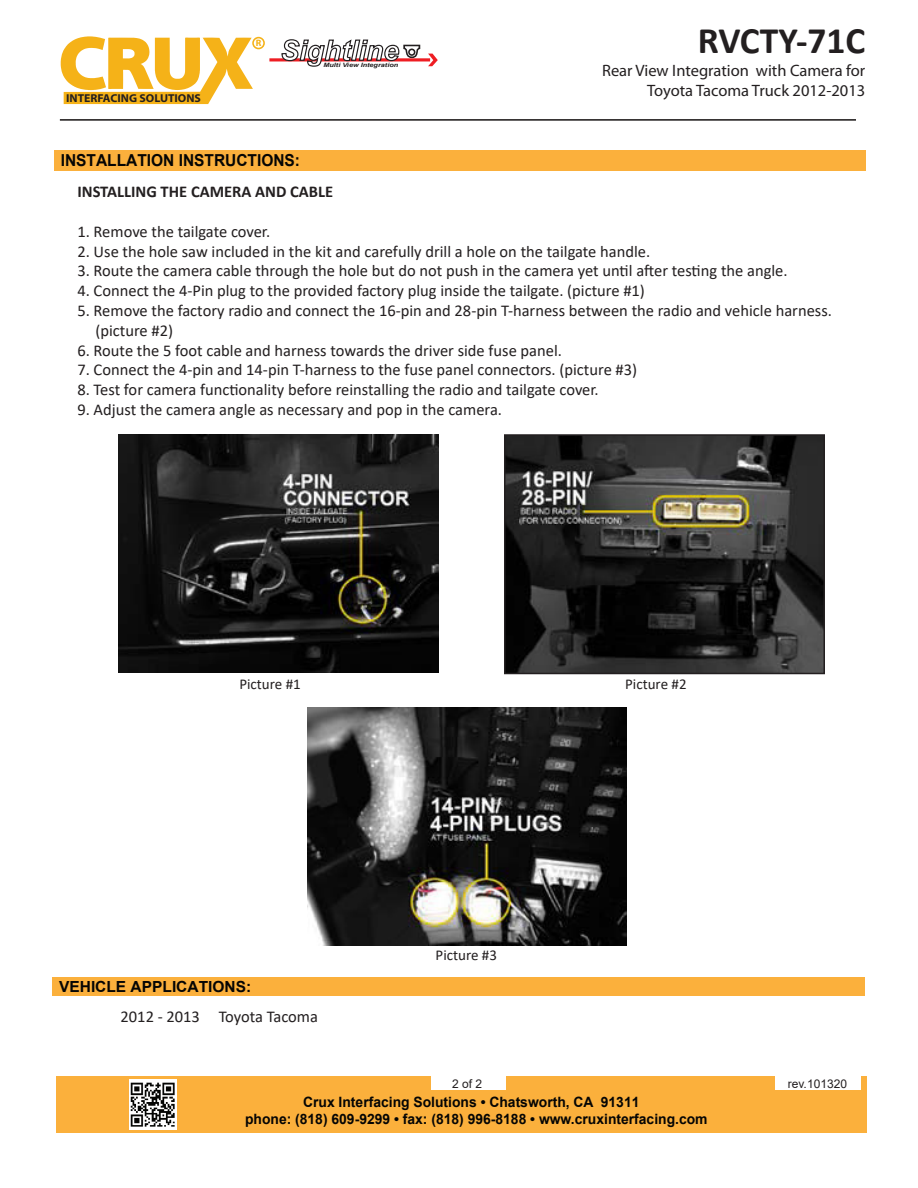
<style>
.page{position:relative;width:918px;height:1188px;background:#fff}
.page>*{position:absolute;margin:0;border:0;box-sizing:border-box;transform-origin:0 0}
.t1{font:700 37.5px "Calibri";color:#231f20}
.t2{font:italic 700 28.05px "Arial";color:#fff}
.t3{font:16.5px/19.8px "Calibri";color:#231f20}
.t4{font:16.5px "Myriad Pro";color:#231f20}
.t5{font:700 16.5px "Calibri";color:#231f20}
.t6{font:700 16.5px "Arial";color:#050504;scale:.94 1}
.t7{font:700 15.3px "Arial";color:#050504}
.t8{font:15px "Calibri";color:#231f20}
.t9{font:700 14.25px/17.1px "Arial";color:#050504}
.t10{font:12px "Arial";color:#231f20}
.t11{font:700 11.4px "Myriad Pro";color:#231f20}
.t12{font:700 9.3px "Myriad Pro";color:#f5b218}
.t13{font:italic 700 5.85px "Arial";color:#231f20;scale:1.23 1}
</style>
<div class="page">
<div style="left:56px;top:1077px;width:810px;height:56px;background:#fbb03c"></div>
<img style="left:129px;top:1080px;width:48px;height:50px">
<div style="left:431px;top:1077px;width:74px;height:13px;background:#fff"></div>
<div style="left:776px;top:1077px;width:85px;height:13px;background:#fff"></div>
<hr style="left:60px;top:119px;width:796px;height:2px;background:#231f20">
<svg style="left:61px;top:36px;width:192px;height:68px"></svg>
<div style="left:252px;top:37px;width:13px;height:12px;border:2px solid #f5b218;border-radius:50%"></div>
<hr style="left:269px;top:58px;width:161px;height:3px;background:#ee1d23">
<svg style="left:428px;top:54px;width:10px;height:12px"></svg>
<svg style="left:281px;top:39px;width:140px;height:28px"></svg>
<div style="left:408px;top:49px;width:7px;height:7px;border:2px solid #231f20;border-radius:50%"></div>
<div style="left:54px;top:150px;width:811px;height:21px;background:#fbb03c"></div>
<div style="left:52px;top:977px;width:812px;height:19px;background:#fbb03c"></div>
<img style="left:507px;top:437px;width:315px;height:234px">
<div style="left:504px;top:434px;width:321px;height:240px;border:2px solid #231f20"></div>
<img style="left:119px;top:434px;width:319px;height:239px">
<img style="left:307px;top:707px;width:320px;height:239px">
<p class="t11" style="left:66px;top:91px;width:136px">INTERFACING SOLUTIONS</p>
<p class="t12" style="left:256px;top:37px;width:7px">R</p>
<p class="t2" style="left:280px;top:32px;width:120px">Sightline</p>
<p class="t13" style="left:323px;top:61px;width:62px">Multi View Integration</p>
<p class="t1" style="left:698px;top:14px;width:169px">RVCTY-71C</p>
<p class="t4" style="left:602px;top:60px;width:265px">Rear View Integration with Camera for</p>
<p class="t4" style="left:647px;top:80px;width:220px">Toyota Tacoma Truck 2012-2013</p>
<p class="t6" style="left:61px;top:149px;width:256px">INSTALLATION INSTRUCTIONS:</p>
<p class="t5" style="left:77px;top:180px;width:257px">INSTALLING THE CAMERA AND CABLE</p>
<p class="t3" style="left:77px;top:221px;width:194px">1. Remove the tailgate cover.</p>
<p class="t3" style="left:77px;top:241px;width:574px">2. Use the hole saw included in the kit and carefully drill a hole on the tailgate handle.</p>
<p class="t3" style="left:77px;top:261px;width:712px">3. Route the camera cable through the hole but do not push in the camera yet until after testing the angle.</p>
<p class="t3" style="left:77px;top:280px;width:569px">4. Connect the 4-Pin plug to the provided factory plug inside the tailgate. (picture #1)</p>
<p class="t3" style="left:95px;top:300px;width:738px;text-indent:-18px">5. Remove the factory radio and connect the 16-pin and 28-pin T-harness between the radio and vehicle harness. (picture #2)</p>
<p class="t3" style="left:77px;top:340px;width:486px">6. Route the 5 foot cable and harness towards the driver side fuse panel.</p>
<p class="t3" style="left:77px;top:360px;width:561px">7. Connect the 4-pin and 14-pin T-harness to the fuse panel connectors. (picture #3)</p>
<p class="t3" style="left:77px;top:379px;width:523px">8. Test for camera functionality before reinstalling the radio and tailgate cover.</p>
<p class="t3" style="left:77px;top:399px;width:426px">9. Adjust the camera angle as necessary and pop in the camera.</p>
<p class="t8" style="left:239px;top:673px;width:63px">Picture #1</p>
<p class="t8" style="left:625px;top:673px;width:63px">Picture #2</p>
<p class="t7" style="left:59px;top:976px;width:194px">VEHICLE APPLICATIONS:</p>
<p class="t3" style="left:121px;top:1006px;width:199px">2012 - 2013 Toyota Tacoma</p>
<p class="t8" style="left:436px;top:945px;width:63px">Picture #3</p>
<p class="t10" style="left:452px;top:1075px;width:32px">2 of 2</p>
<p class="t10" style="left:788px;top:1075px;width:61px">rev.101320</p>
<p class="t9" style="left:245px;top:1093px;width:464px;text-indent:58px">Crux Interfacing Solutions • Chatsworth, CA 91311<br>phone: (818) 609-9299 • fax: (818) 996-8188 • www.cruxinterfacing.com</p>
</div>
